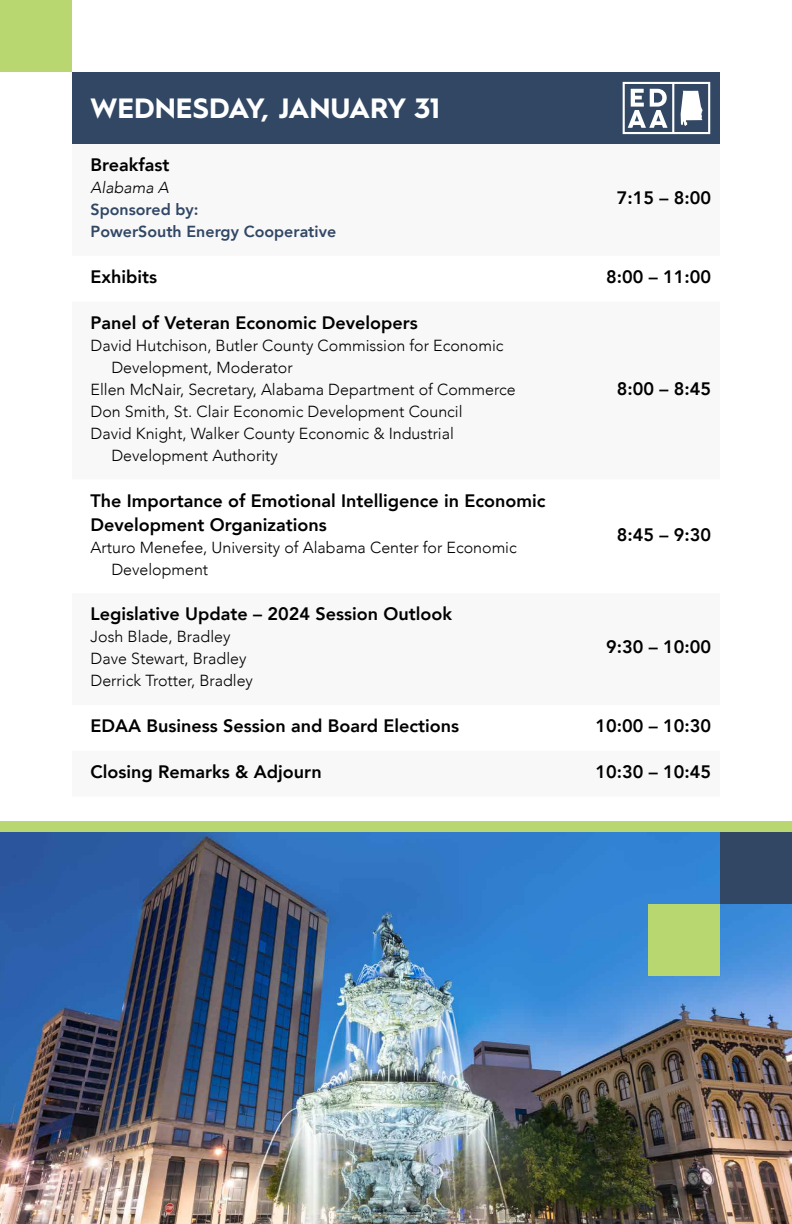
<style>
.page{position:relative;width:792px;height:1224px;background:#fff}
.page>*{position:absolute;margin:0;border:0;box-sizing:border-box;transform-origin:0 0}
.t1{font:700 28px "Hurme Geometric Sans 1";color:#fff}
.t2{font:800 18px/24px "Avenir";color:#000}
.t3{font:300 16px/22px "Avenir";color:#000}
.t4{font:800 16px/22px "Avenir";color:#314764}
.t5{font:italic 300 16px "Avenir";color:#000}
</style>
<div class="page">
<div style="left:72px;top:72px;width:648px;height:72px;background:#314764"></div>
<svg style="left:623px;top:82px;width:87px;height:52px"></svg>
<div style="left:0;top:0;width:72px;height:72px;background:#b9d771"></div>
<img style="left:0;top:832px;width:792px;height:392px">
<div style="left:0;top:822px;width:792px;height:10px;background:#b9d771"></div>
<div style="left:720px;top:832px;width:72px;height:72px;background:#314764"></div>
<div style="left:648px;top:904px;width:72px;height:72px;background:#b9d771"></div>
<h1 class="t1" style="left:90px;top:88px;width:351px">WEDNESDAY, JANUARY 31</h1>
<p class="t2" style="left:91px;top:153px;width:81px">Breakfast</p>
<p class="t5" style="left:91px;top:178px;width:80px">Alabama A</p>
<p class="t4" style="left:91px;top:199px;width:247px">Sponsored by:<br>PowerSouth Energy Cooperative</p>
<p class="t2" style="left:617px;top:186px;width:96px">7:15 – 8:00</p>
<p class="t2" style="left:91px;top:265px;width:68px">Exhibits</p>
<p class="t2" style="left:606px;top:265px;width:106px">8:00 – 11:00</p>
<p class="t2" style="left:91px;top:311px;width:329px">Panel of Veteran Economic Developers</p>
<p class="t3" style="left:91px;top:334px;width:414px">David Hutchison, Butler County Commission for Economic</p>
<p class="t3" style="left:111px;top:356px;width:183px">Development, Moderator</p>
<p class="t3" style="left:91px;top:378px;width:427px">Ellen McNair, Secretary, Alabama Department of Commerce</p>
<p class="t3" style="left:91px;top:400px;width:374px">Don Smith, St. Clair Economic Development Council</p>
<p class="t3" style="left:91px;top:422px;width:365px">David Knight, Walker County Economic &amp; Industrial</p>
<p class="t3" style="left:111px;top:444px;width:168px">Development Authority</p>
<p class="t2" style="left:617px;top:377px;width:96px">8:00 – 8:45</p>
<p class="t2" style="left:91px;top:488px;width:457px">The Importance of Emotional Intelligence in Economic<br>Development Organizations</p>
<p class="t3" style="left:111px;top:536px;width:407px;text-indent:-21px">Arturo Menefee, University of Alabama Center for Economic<br>Development</p>
<p class="t2" style="left:617px;top:522px;width:96px">8:45 – 9:30</p>
<p class="t2" style="left:91px;top:602px;width:363px">Legislative Update – 2024 Session Outlook</p>
<p class="t3" style="left:91px;top:626px;width:164px">Josh Blade, Bradley<br>Dave Stewart, Bradley<br>Derrick Trotter, Bradley</p>
<p class="t2" style="left:606px;top:635px;width:106px">9:30 – 10:00</p>
<p class="t2" style="left:91px;top:714px;width:370px">EDAA Business Session and Board Elections</p>
<p class="t2" style="left:595px;top:714px;width:117px">10:00 – 10:30</p>
<p class="t2" style="left:91px;top:760px;width:233px">Closing Remarks &amp; Adjourn</p>
<p class="t2" style="left:595px;top:760px;width:117px">10:30 – 10:45</p>
</div>
